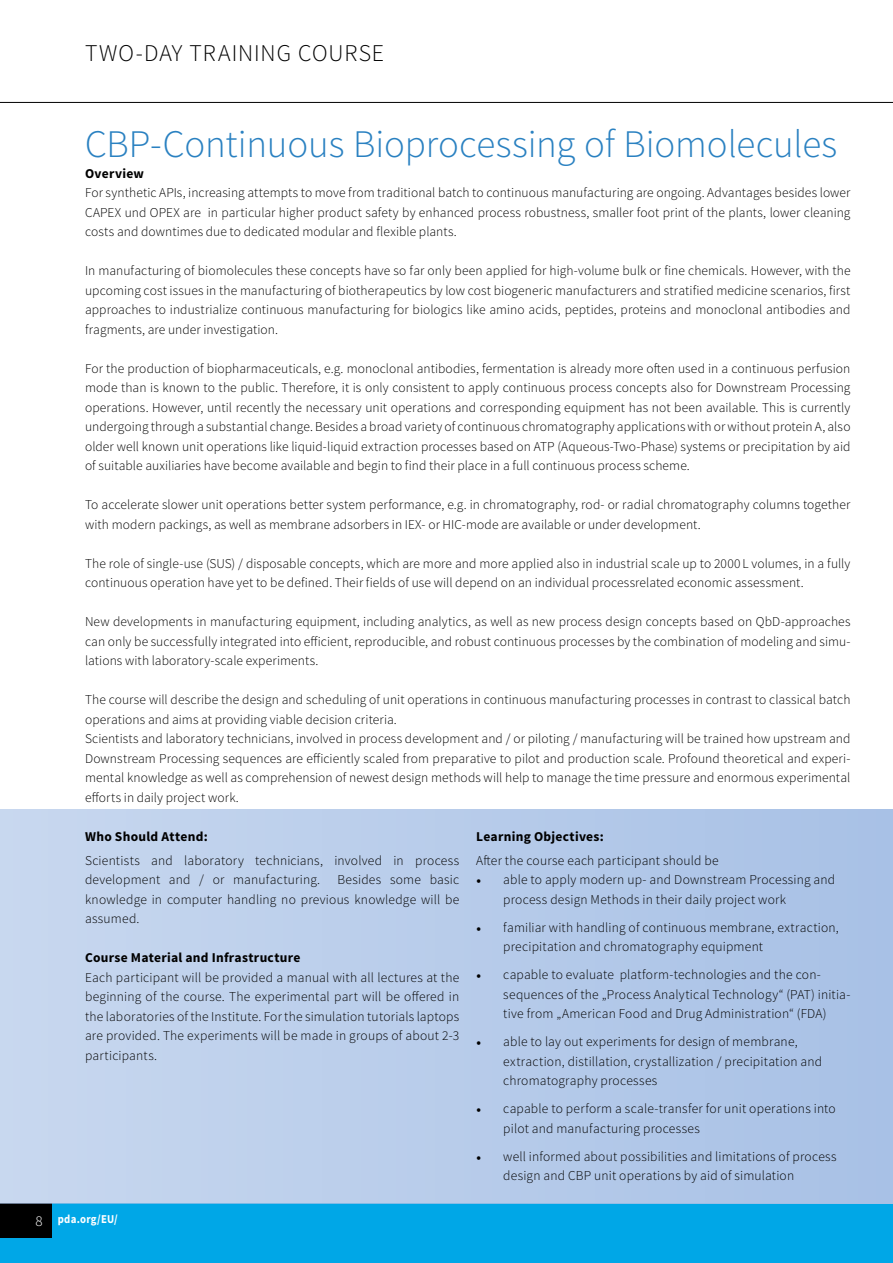
<style>
.page{position:relative;width:893px;height:1263px;background:#fff}
.page>*{position:absolute;margin:0;border:0;box-sizing:border-box;transform-origin:0 0}
.t1{font:300 39px "Source Sans Pro";letter-spacing:-.005em;color:#2a81c1}
.t2{font:300 24px "Source Sans Pro";letter-spacing:.035em;color:#000}
.t3{font:300 13.5px/19.5px "Source Sans Pro";letter-spacing:.01em;color:#000}
.t4{font:700 13.5px "Source Sans Pro";letter-spacing:.02em;color:#000}
.t5{font:700 12px "Source Sans Pro";letter-spacing:.025em;color:#fff;scale:.9 1}
.s1{font-family:"Minion Pro";font-weight:400}
.s2{font-weight:300;font-size:15px}
</style>
<div class="page">
<div style="left:0;top:1203px;width:893px;height:60px;background:#00a7e7"></div>
<hr style="left:0;top:102px;width:893px;height:1px;background:#000">
<div style="left:0;top:1203px;width:51px;height:34px;background:#000"></div>
<div style="left:0;top:810px;width:893px;height:394px;background:linear-gradient(to right,#c8d8ef,#a8c1e6)"></div>
<h2 class="t2" style="left:85px;top:38px;width:301px">TWO-DAY TRAINING COURSE</h2>
<h1 class="t1" style="left:85px;top:120px;width:754px">CBP-Continuous Bioprocessing of Biomolecules</h1>
<p class="t4" style="left:85px;top:164px;width:60px">Overview</p>
<p class="t3" style="left:85px;top:183px;width:767px;text-align:justify">For synthetic APIs, increasing attempts to move from traditional batch to continuous manufacturing are ongoing. Advantages besides lower CAPEX und OPEX are in particular higher product safety by enhanced process robustness, smaller foot print of the plants, lower cleaning costs and downtimes due to dedicated modular and flexible plants.</p>
<p class="t3" style="left:85px;top:261px;width:767px;text-align:justify">In manufacturing of biomolecules these concepts have so far only been applied for high-volume bulk or fine chemicals. However, with the upcoming cost issues in the manufacturing of biotherapeutics by low cost biogeneric manufacturers and stratified medicine scenarios, first approaches to industrialize continuous manufacturing for biologics like amino acids, peptides, proteins and monoclonal antibodies and fragments, are under investigation.</p>
<p class="t3" style="left:85px;top:358px;width:767px;text-align:justify">For the production of biopharmaceuticals, e.g. monoclonal antibodies, fermentation is already more often used in a continuous perfusion mode than is known to the public. Therefore, it is only consistent to apply continuous process concepts also for Downstream Processing operations. However, until recently the necessary unit operations and corresponding equipment has not been available. This is currently undergoing through a substantial change. Besides a broad variety of continuous chromatography applications with or without protein A, also older well known unit operations like liquid-liquid extraction processes based on ATP (Aqueous-Two-Phase) systems or precipitation by aid of suitable auxiliaries have become available and begin to find their place in a full continuous process scheme.</p>
<p class="t3" style="left:85px;top:495px;width:767px">To accelerate slower unit operations better system performance, e.g. in chromatography, rod- or radial chromatography columns together with modern packings, as well as membrane adsorbers in IEX- or HIC-mode are available or under development.</p>
<p class="t3" style="left:85px;top:553px;width:767px">The role of single-use (SUS) / disposable concepts, which are more and more applied also in industrial scale up to 2000 L volumes, in a fully continuous operation have yet to be defined. Their fields of use will depend on an individual processrelated economic assessment.</p>
<p class="t3" style="left:85px;top:612px;width:767px;text-align:justify">New developments in manufacturing equipment, including analytics, as well as new process design concepts based on QbD-approaches can only be successfully integrated into efficient, reproducible, and robust continuous processes by the combination of modeling and simu&shy;lations with laboratory-scale experiments.</p>
<p class="t3" style="left:85px;top:690px;width:767px">The course will describe the design and scheduling of unit operations in continuous manufacturing processes in contrast to classical batch operations and aims at providing viable decision criteria.<br>Scientists and laboratory technicians, involved in process development and / or piloting / manufacturing will be trained how upstream and Downstream Processing sequences are efficiently scaled from preparative to pilot and production scale. Profound theoretical and experi&shy;mental knowledge as well as comprehension of newest design methods will help to manage the time pressure and enormous experimental efforts in daily project work.</p>
<p class="t4" style="left:85px;top:828px;width:124px">Who Should Attend:</p>
<p class="t3" style="left:85px;top:851px;width:376px">Scientists and laboratory technicians, involved in process development and / or manufacturing.</p>
<p class="t4" style="left:476px;top:828px;width:129px">Learning Objectives:</p>
<p class="t3" style="left:476px;top:851px;width:244px">After the course each participant should be</p>
<p class="t3" style="left:503px;top:870px;width:334px;text-indent:-27px"><span class="s1">•</span> able to apply modern up- and Downstream Processing and process design Methods in their daily project work</p>
<p class="t3" style="left:503px;top:918px;width:337px;text-indent:-27px"><span class="s1">•</span> familiar with handling of continuous membrane, extraction, precipitation and chromatography equipment</p>
<p class="t3" style="left:503px;top:965px;width:349px;text-indent:-27px"><span class="s1">•</span> capable to evaluate platform-technologies and the con&shy;sequences of the „Process Analytical Technology“ (PAT) initia&shy;tive from „American Food and Drug Administration“ (FDA)</p>
<p class="t3" style="left:503px;top:1032px;width:320px;text-indent:-27px"><span class="s1">•</span> able to lay out experiments for design of membrane, extraction, distillation, crystallization / precipitation and chromatography processes</p>
<p class="t3" style="left:503px;top:1099px;width:334px;text-indent:-27px"><span class="s1">•</span> capable to perform a scale-transfer for unit operations into pilot and manufacturing processes</p>
<p class="t3" style="left:503px;top:1147px;width:335px;text-indent:-27px"><span class="s1">•</span> well informed about possibilities and limitations of process design and CBP unit operations by aid of simulation</p>
<p class="t3" style="left:85px;top:870px;width:376px;text-align:justify;text-indent:252px">Besides some basic knowledge in computer handling no previous knowledge will be assumed.</p>
<p class="t4" style="left:85px;top:949px;width:217px">Course Material and Infrastructure</p>
<p class="t3" style="left:85px;top:968px;width:376px;text-align:justify">Each participant will be provided a manual with all lectures at the beginning of the course. The experimental part will be offered in the laboratories of the Institute. For the simulation tutorials laptops are provided. The experiments will be made in groups of about 2-3 participants.</p>
<p class="t5" style="left:35px;top:1211px;width:93px"><span class="s2">8</span> pda.org/EU/</p>
</div>
